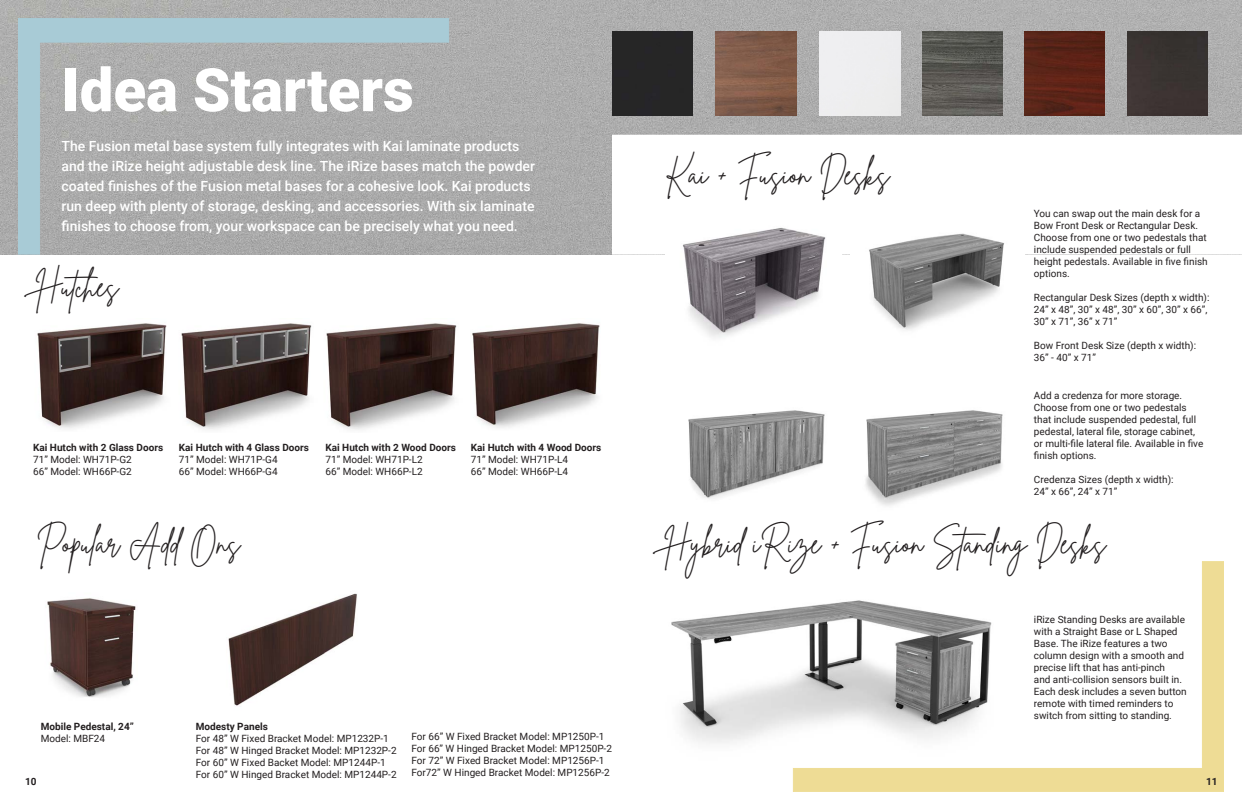
<style>
.page{position:relative;width:1242px;height:810px;background:#fff}
.page>*{position:absolute;margin:0;border:0;box-sizing:border-box;transform-origin:0 0}
.t1{font:900 60px "Roboto";color:#fff}
.t2{font:30px "Brittany Signature";color:#231f20}
.t3{font:500 14px/20px "Roboto";color:#fff}
.t4{font:10px/12px "Roboto";color:#231f20}
.t5{font:700 10px "Roboto";color:#231f20}
</style>
<div class="page">
<img style="left:0;top:0;width:1242px;height:255px">
<svg style="left:17px;top:18px;width:433px;height:237px;background:#aab0b1"></svg>
<img style="left:671px;top:608px;width:121px;height:136px">
<div style="left:1127px;top:31px;width:80px;height:85px;background:#3a3331"></div>
<img style="left:1025px;top:31px;width:80px;height:85px">
<img style="left:922px;top:31px;width:81px;height:85px">
<div style="left:820px;top:31px;width:80px;height:85px;background:#eeeeef"></div>
<img style="left:716px;top:31px;width:80px;height:85px">
<div style="left:612px;top:31px;width:80px;height:85px;background:#262626"></div>
<div style="left:612px;top:135px;width:629px;height:119px;background:#fff"></div>
<div style="left:612px;top:135px;width:630px;height:120px;border:1px solid #fff"></div>
<img style="left:47px;top:598px;width:89px;height:99px">
<img style="left:472px;top:323px;width:128px;height:105px">
<img style="left:326px;top:323px;width:131px;height:107px">
<img style="left:37px;top:323px;width:275px;height:107px">
<img style="left:228px;top:593px;width:129px;height:113px">
<svg style="left:792px;top:561px;width:432px;height:231px"></svg>
<img style="left:665px;top:227px;width:176px;height:111px">
<img style="left:851px;top:233px;width:174px;height:97px">
<img style="left:688px;top:410px;width:315px;height:96px">
<p class="t1" style="left:62px;top:48px;width:354px">Idea Starters</p>
<p class="t3" style="left:62px;top:136px;width:475px">The Fusion metal base system fully integrates with Kai laminate products and the iRize height adjustable desk line. The iRize bases match the powder coated finishes of the Fusion metal bases for a cohesive look. Kai products run deep with plenty of storage, desking, and accessories. With six laminate finishes to choose from, your workspace can be precisely what you need.</p>
<p class="t2" style="left:36px;top:267px;width:84px">Hutches</p>
<p class="t5" style="left:33px;top:440px;width:132px">Kai Hutch with 2 Glass Doors</p>
<p class="t4" style="left:33px;top:453px;width:100px">71” Model: WH71P-G2</p>
<p class="t4" style="left:33px;top:465px;width:100px">66” Model: WH66P-G2</p>
<p class="t5" style="left:179px;top:440px;width:132px">Kai Hutch with 4 Glass Doors</p>
<p class="t4" style="left:179px;top:453px;width:100px">71” Model: WH71P-G4</p>
<p class="t4" style="left:179px;top:465px;width:100px">66” Model: WH66P-G4</p>
<p class="t5" style="left:325px;top:440px;width:132px">Kai Hutch with 2 Wood Doors</p>
<p class="t4" style="left:325px;top:453px;width:99px">71” Model: WH71P-L2</p>
<p class="t4" style="left:325px;top:465px;width:99px">66” Model: WH66P-L2</p>
<p class="t5" style="left:471px;top:440px;width:132px">Kai Hutch with 4 Wood Doors</p>
<p class="t4" style="left:471px;top:453px;width:99px">71” Model: WH71P-L4</p>
<p class="t4" style="left:471px;top:465px;width:99px">66” Model: WH66P-L4</p>
<p class="t2" style="left:36px;top:524px;width:205px">Popular Add Ons</p>
<p class="t2" style="left:665px;top:155px;width:226px">Kai + Fusion Desks</p>
<p class="t4" style="left:1034px;top:207px;width:175px">You can swap out the main desk for a<br>Bow Front Desk or Rectangular Desk.<br>Choose from one or two pedestals that include suspended pedestals or full height pedestals. Available in five finish options.</p>
<p class="t4" style="left:1034px;top:291px;width:177px">Rectangular Desk Sizes (depth x width):</p>
<p class="t4" style="left:1034px;top:303px;width:175px">24” x 48”, 30” x 48”, 30” x 60”, 30” x 66”,<br>30” x 71”, 36” x 71”</p>
<p class="t4" style="left:1034px;top:339px;width:164px">Bow Front Desk Size (depth x width):</p>
<p class="t4" style="left:1034px;top:351px;width:64px">36” - 40” x 71”</p>
<p class="t4" style="left:1034px;top:389px;width:171px">Add a credenza for more storage.<br>Choose from one or two pedestals that include suspended pedestal, full pedestal, lateral file, storage cabinet, or multi-file lateral file. Available in five finish options.</p>
<p class="t4" style="left:1034px;top:473px;width:141px">Credenza Sizes (depth x width):</p>
<p class="t4" style="left:1034px;top:485px;width:85px">24” x 66”, 24” x 71”</p>
<p class="t2" style="left:665px;top:524px;width:442px">Hybrid iRize + Fusion Standing Desks</p>
<p class="t4" style="left:1034px;top:613px;width:154px">iRize Standing Desks are available with a Straight Base or L Shaped<br>Base. The iRize features a two column design with a smooth and precise lift that has anti-pinch<br>and anti-collision sensors built in.<br>Each desk includes a seven button remote with timed reminders to switch from sitting to standing.</p>
<p class="t5" style="left:41px;top:720px;width:95px">Mobile Pedestal, 24”</p>
<p class="t4" style="left:41px;top:733px;width:66px">Model: MBF24</p>
<p class="t5" style="left:196px;top:720px;width:74px">Modesty Panels</p>
<p class="t4" style="left:196px;top:733px;width:195px">For 48” W Fixed Bracket Model: MP1232P-1</p>
<p class="t4" style="left:196px;top:745px;width:202px">For 48” W Hinged Bracket Model: MP1232P-2</p>
<p class="t4" style="left:196px;top:757px;width:191px">For 60” W Fixed Backet Model: MP1244P-1</p>
<p class="t4" style="left:196px;top:769px;width:202px">For 60” W Hinged Bracket Model: MP1244P-2</p>
<p class="t4" style="left:411px;top:730px;width:195px">For 66” W Fixed Bracket Model: MP1250P-1</p>
<p class="t4" style="left:411px;top:742px;width:202px">For 66” W Hinged Bracket Model: MP1250P-2</p>
<p class="t4" style="left:411px;top:754px;width:195px">For 72” W Fixed Bracket Model: MP1256P-1</p>
<p class="t4" style="left:411px;top:766px;width:200px">For72” W Hinged Bracket Model: MP1256P-2</p>
<p class="t5" style="left:25px;top:774px;width:13px">10</p>
<p class="t5" style="left:1206px;top:774px;width:13px">11</p>
</div>
